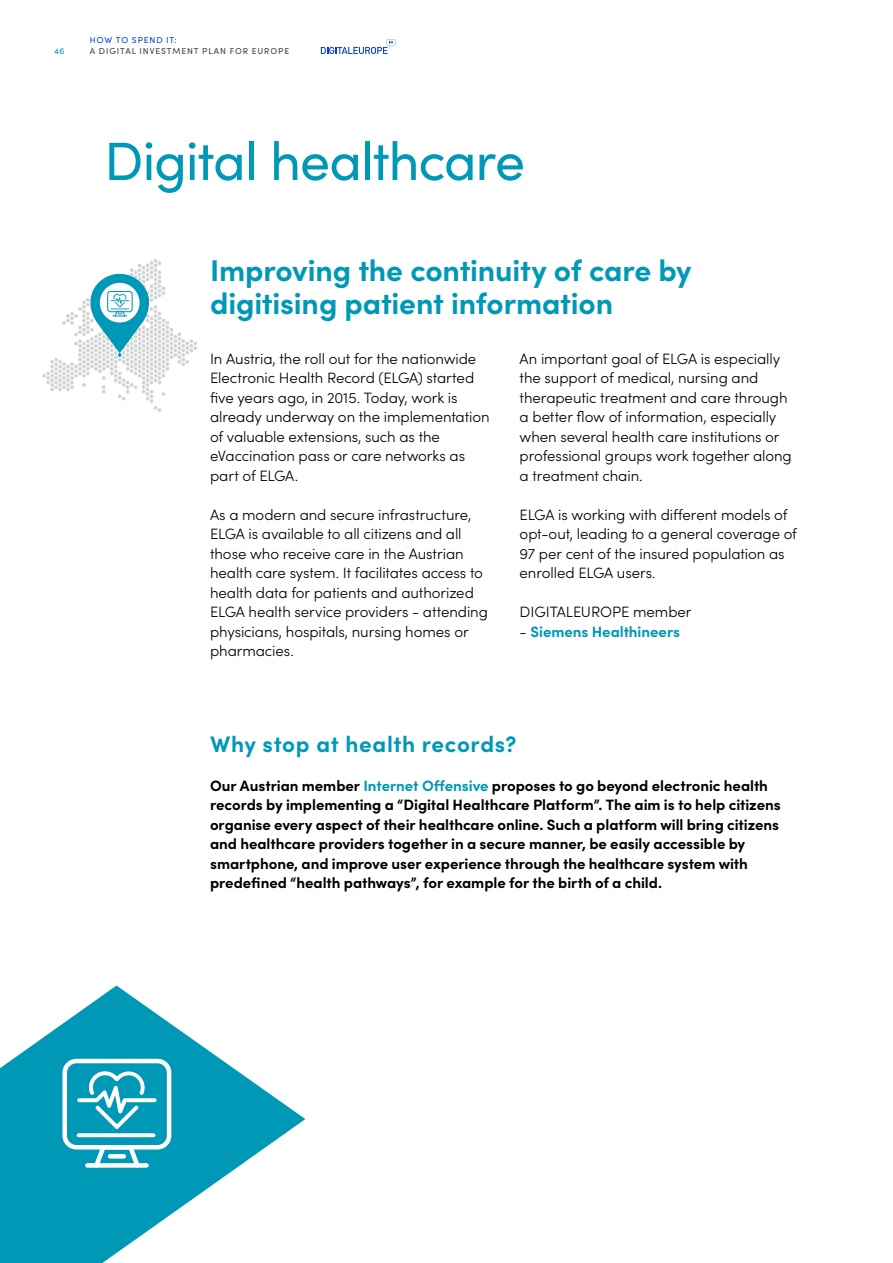
<style>
.page{position:relative;width:893px;height:1263px;background:#fff}
.page>*{position:absolute;margin:0;border:0;box-sizing:border-box;transform-origin:0 0}
.t1{font:54px "Sofia Pro";letter-spacing:-.025em;color:#0098b7}
.t2{font:700 30px/33px "Sofia Pro";letter-spacing:-.005em;color:#0098b7}
.t3{font:700 22.5px "Sofia Pro";letter-spacing:.025em;color:#0098b7}
.t4{font:300 15px/19.5px "Sofia Pro";letter-spacing:-.005em;color:#000}
.t5{font:700 15px/19.5px "Sofia Pro";letter-spacing:-.005em;color:#000}
.t6{font:700 15px "Sofia Pro";letter-spacing:-.005em;color:#0098b7}
.t7{font:8.7px "Sofia Pro";letter-spacing:.105em;color:#3c3d3d}
.t8{font:8.7px "Sofia Pro";letter-spacing:.1em;color:#003dd6}
.t9{font:8.7px "Sofia Pro";color:#0098b7}
.s1{font-weight:300;color:#000}
.s2{color:#0098b7}
</style>
<div class="page">
<svg style="left:42px;top:259px;width:155px;height:153px"></svg>
<svg style="left:0;top:985px;width:305px;height:278px;fill:#0098b7"></svg>
<svg style="left:62px;top:1059px;width:110px;height:109px"></svg>
<svg style="left:108px;top:1154px;width:18px;height:4px"></svg>
<svg style="left:321px;top:39px;width:74px;height:15px"></svg>
<p class="t9" style="left:54px;top:45px;width:12px">46</p>
<p class="t8" style="left:90px;top:33px;width:88px">HOW TO SPEND IT:</p>
<p class="t7" style="left:90px;top:45px;width:201px">A DIGITAL INVESTMENT PLAN FOR EUROPE</p>
<h1 class="t1" style="left:104px;top:122px;width:422px">Digital healthcare</h1>
<h2 class="t2" style="left:210px;top:251px;width:483px">Improving the continuity of care by digitising patient information</h2>
<p class="t4" style="left:520px;top:348px;width:274px">An important goal of ELGA is especially the support of medical, nursing and therapeutic treatment and care through a better flow of information, especially when several health care institutions or professional groups work together along a treatment chain.</p>
<p class="t4" style="left:520px;top:504px;width:279px">ELGA is working with different models of opt-out, leading to a general coverage of 97 per cent of the insured population as enrolled ELGA users.</p>
<p class="t4" style="left:520px;top:601px;width:173px">DIGITALEUROPE member</p>
<p class="t6" style="left:520px;top:620px;width:162px"><span class="s1">-</span> Siemens Healthineers</p>
<p class="t4" style="left:210px;top:348px;width:281px">In Austria, the roll out for the nationwide Electronic Health Record (ELGA) started five years ago, in 2015. Today, work is already underway on the implementation of valuable extensions, such as the eVaccination pass or care networks as part of ELGA.</p>
<p class="t4" style="left:210px;top:504px;width:279px">As a modern and secure infrastructure, ELGA is available to all citizens and all those who receive care in the Austrian health care system. It facilitates access to health data for patients and authorized ELGA health service providers - attending physicians, hospitals, nursing homes or pharmacies.</p>
<h3 class="t3" style="left:210px;top:726px;width:308px">Why stop at health records?</h3>
<p class="t5" style="left:210px;top:774px;width:572px">Our Austrian member <span class="s2">Internet Offensive</span> proposes to go beyond electronic health records by implementing a “Digital Healthcare Platform”. The aim is to help citizens organise every aspect of their healthcare online. Such a platform will bring citizens and healthcare providers together in a secure manner, be easily accessible by smartphone, and improve user experience through the healthcare system with predefined “health pathways”, for example for the birth of a child.</p>
</div>
